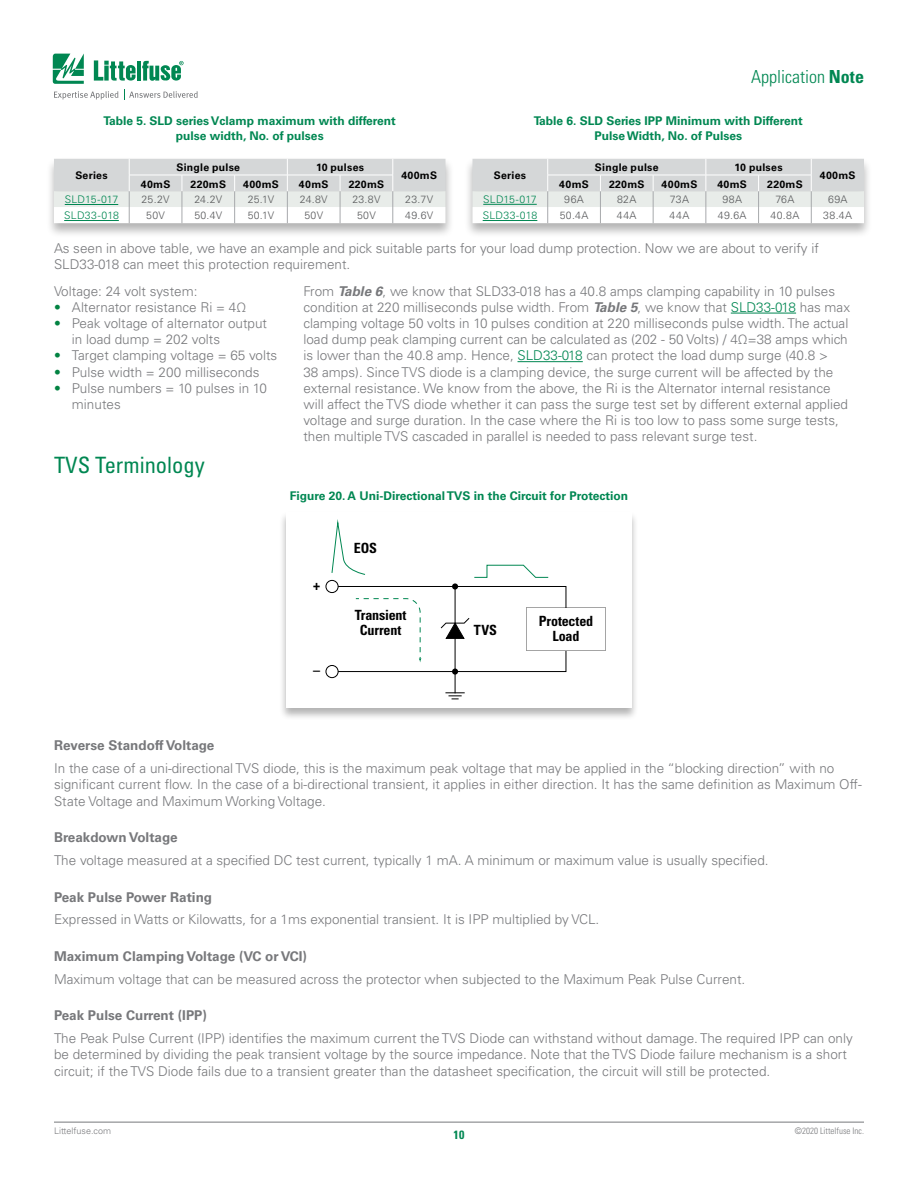
<style>
.page{position:relative;width:918px;height:1188px;background:#fff}
.page>*{position:absolute;margin:0;border:0;box-sizing:border-box;transform-origin:0 0}
.t1{font:condensed 22.5px "Univers LT Std";color:#008752}
.t2{font:300 condensed 18px "Univers LT Std";color:#008752}
.t3{font:700 condensed 14.1px/15.5px "Univers LT Std";letter-spacing:-.01em;color:#000;text-align:center}
.t4{font:300 13.5px/16.2px "Univers LT Std";color:#77787b}
.t5{font:700 13.5px "Univers LT Std";color:#77787b}
.t6{font:700 12px/14.4px "Univers LT Std";color:#008752;text-align:center}
.t7{font:700 condensed 12px "Univers LT Std";color:#008752}
.t8{font:700 10.5px "Univers LT Std";letter-spacing:.03em;color:#000}
.t9{font:300 10.5px "Univers LT Std";letter-spacing:.035em;color:#58595b}
.t10{font:300 10.5px "Univers LT Std";letter-spacing:.015em;color:#008752}
.t11{font:300 condensed 9px "Univers LT Std";color:#77787b}
.t12{font:300 9px "Univers LT Std";color:#77787b}
.s1{font-weight:700}
.s2{color:#028342}
.s3{font-weight:700;font-style:italic}
.s4{color:#008752}
.s5{font-stretch:normal}
</style>
<div class="page">
<hr style="left:54px;top:1122px;width:810px;height:1px;background:#77787b">
<svg style="left:53px;top:54px;width:31px;height:30px"></svg>
<hr style="left:137px;top:61px;width:4px;height:20px;background:#008752">
<svg style="left:142px;top:61px;width:42px;height:20px"></svg>
<svg style="left:94px;top:60px;width:42px;height:21px"></svg>
<svg style="left:54px;top:91px;width:64px;height:9px"></svg>
<svg style="left:124px;top:90px;width:74px;height:10px"></svg>
<div style="left:279px;top:511px;width:360px;height:210px;background:#000;opacity:.3"></div>
<div style="left:286px;top:512px;width:346px;height:196px;background:#fff"></div>
<div style="left:332px;top:586px;width:234px;height:86px;border:1px solid #000"></div>
<svg style="left:441px;top:618px;width:28px;height:21px"></svg>
<svg style="left:526px;top:607px;width:80px;height:44px"></svg>
<div style="left:452px;top:583px;width:6px;height:7px;background:#000;border-radius:50%"></div>
<hr style="left:455px;top:586px;width:1px;height:86px;background:#000">
<div style="left:326px;top:580px;width:12px;height:13px;background:#fff;border-radius:50%"></div>
<div style="left:326px;top:580px;width:12px;height:13px;border:1px solid #000;border-radius:50%"></div>
<div style="left:326px;top:665px;width:12px;height:13px;background:#fff;border-radius:50%"></div>
<div style="left:326px;top:665px;width:12px;height:13px;border:1px solid #000;border-radius:50%"></div>
<svg style="left:356px;top:598px;width:65px;height:64px"></svg>
<svg style="left:446px;top:669px;width:18px;height:31px"></svg>
<svg style="left:331px;top:523px;width:34px;height:52px"></svg>
<svg style="left:474px;top:565px;width:74px;height:13px"></svg>
<div style="left:45px;top:157px;width:409px;height:82px;background:#000;opacity:.3"></div>
<svg style="left:54px;top:159px;width:392px;height:64px"></svg>
<hr style="left:65px;top:204px;width:53px;height:1px;background:#008752">
<hr style="left:64px;top:220px;width:55px;height:1px;background:#008752">
<div style="left:464px;top:157px;width:409px;height:82px;background:#000;opacity:.3"></div>
<svg style="left:472px;top:159px;width:392px;height:64px"></svg>
<hr style="left:483px;top:204px;width:54px;height:1px;background:#008752">
<hr style="left:483px;top:220px;width:54px;height:1px;background:#008752">
<hr style="left:731px;top:313px;width:65px;height:1px;background:#008752">
<hr style="left:518px;top:361px;width:65px;height:1px;background:#008752">
<h2 class="t2" style="left:751px;top:66px;width:114px">Application <span class="s1">Note</span></h2>
<p class="t6" style="left:104px;top:114px;width:294px">Table 5. SLD series Vclamp maximum with different pulse width, No. of pulses</p>
<p class="t6" style="left:534px;top:114px;width:271px">Table 6. SLD Series IPP Minimum with Different<br>Pulse Width, No. of Pulses</p>
<p class="t8" style="left:75px;top:169px;width:34px">Series</p>
<p class="t8" style="left:176px;top:161px;width:65px">Single pulse</p>
<p class="t8" style="left:316px;top:161px;width:50px">10 pulses</p>
<p class="t8" style="left:141px;top:178px;width:31px">40mS</p>
<p class="t8" style="left:191px;top:178px;width:37px">220mS</p>
<p class="t8" style="left:243px;top:178px;width:37px">400mS</p>
<p class="t8" style="left:299px;top:178px;width:31px">40mS</p>
<p class="t8" style="left:349px;top:178px;width:37px">220mS</p>
<p class="t8" style="left:401px;top:169px;width:37px">400mS</p>
<p class="t8" style="left:494px;top:169px;width:34px">Series</p>
<p class="t8" style="left:595px;top:161px;width:65px">Single pulse</p>
<p class="t8" style="left:735px;top:161px;width:50px">10 pulses</p>
<p class="t8" style="left:559px;top:178px;width:31px">40mS</p>
<p class="t8" style="left:609px;top:178px;width:37px">220mS</p>
<p class="t8" style="left:662px;top:178px;width:37px">400mS</p>
<p class="t8" style="left:717px;top:178px;width:31px">40mS</p>
<p class="t8" style="left:767px;top:178px;width:37px">220mS</p>
<p class="t8" style="left:820px;top:169px;width:37px">400mS</p>
<p class="t10" style="left:65px;top:193px;width:55px">SLD15-017</p>
<p class="t9" style="left:142px;top:193px;width:29px">25.2V</p>
<p class="t9" style="left:194px;top:193px;width:29px">24.2V</p>
<p class="t9" style="left:248px;top:193px;width:28px">25.1V</p>
<p class="t9" style="left:300px;top:193px;width:29px">24.8V</p>
<p class="t9" style="left:352px;top:193px;width:30px">23.8V</p>
<p class="t9" style="left:405px;top:193px;width:29px">23.7V</p>
<p class="t10" style="left:64px;top:209px;width:56px">SLD33-018</p>
<p class="t9" style="left:146px;top:209px;width:20px">50V</p>
<p class="t9" style="left:194px;top:209px;width:29px">50.4V</p>
<p class="t9" style="left:248px;top:209px;width:28px">50.1V</p>
<p class="t9" style="left:304px;top:209px;width:20px">50V</p>
<p class="t9" style="left:357px;top:209px;width:20px">50V</p>
<p class="t9" style="left:405px;top:209px;width:30px">49.6V</p>
<p class="t10" style="left:483px;top:193px;width:55px">SLD15-017</p>
<p class="t9" style="left:564px;top:193px;width:21px">96A</p>
<p class="t9" style="left:617px;top:193px;width:21px">82A</p>
<p class="t9" style="left:670px;top:193px;width:21px">73A</p>
<p class="t9" style="left:722px;top:193px;width:21px">98A</p>
<p class="t9" style="left:775px;top:193px;width:21px">76A</p>
<p class="t9" style="left:828px;top:193px;width:21px">69A</p>
<p class="t10" style="left:483px;top:209px;width:56px">SLD33-018</p>
<p class="t9" style="left:560px;top:209px;width:30px">50.4A</p>
<p class="t9" style="left:617px;top:209px;width:21px">44A</p>
<p class="t9" style="left:670px;top:209px;width:21px">44A</p>
<p class="t9" style="left:718px;top:209px;width:30px">49.6A</p>
<p class="t9" style="left:770px;top:209px;width:30px">40.8A</p>
<p class="t9" style="left:823px;top:209px;width:30px">38.4A</p>
<p class="t4" style="left:54px;top:240px;width:766px">As seen in above table, we have an example and pick suitable parts for your load dump protection. Now we are about to verify if<br>SLD33-018 can meet this protection requirement.</p>
<p class="t4" style="left:54px;top:283px;width:145px">Voltage: 24 volt system:</p>
<p class="t4" style="left:54px;top:299px;width:194px"><span class="s2">•</span> Alternator resistance Ri = 4Ω</p>
<p class="t4" style="left:72px;top:315px;width:197px;text-indent:-18px"><span class="s2">•</span> Peak voltage of alternator output in load dump = 202 volts</p>
<p class="t4" style="left:54px;top:347px;width:225px"><span class="s2">•</span> Target clamping voltage = 65 volts</p>
<p class="t4" style="left:54px;top:364px;width:207px"><span class="s2">•</span> Pulse width = 200 milliseconds</p>
<p class="t4" style="left:72px;top:380px;width:196px;text-indent:-18px"><span class="s2">•</span> Pulse numbers = 10 pulses in 10 minutes</p>
<p class="t4" style="left:303px;top:283px;width:548px">From <span class="s3">Table 6</span>, we know that SLD33-018 has a 40.8 amps clamping capability in 10 pulses condition at 220 milliseconds pulse width. From <span class="s3">Table 5</span>, we know that <span class="s4">SLD33-018</span> has max clamping voltage 50 volts in 10 pulses condition at 220 milliseconds pulse width. The actual load dump peak clamping current can be calculated as (202 - 50 Volts) / 4Ω=38 amps which is lower than the 40.8 amp. Hence, <span class="s4">SLD33-018</span> can protect the load dump surge (40.8 &gt;<br>38 amps). Since TVS diode is a clamping device, the surge current will be affected by the external resistance. We know from the above, the Ri is the Alternator internal resistance will affect the TVS diode whether it can pass the surge test set by different external applied voltage and surge duration. In the case where the Ri is too low to pass some surge tests, then multiple TVS cascaded in parallel is needed to pass relevant surge test.</p>
<h1 class="t1" style="left:54px;top:450px;width:152px">TVS Terminology</h1>
<p class="t6" style="left:290px;top:489px;width:340px">Figure 20. A Uni-Directional TVS in the Circuit for Protection</p>
<p class="t3" style="left:313px;top:577px;width:9px">+</p>
<p class="t3" style="left:313px;top:662px;width:9px">–</p>
<p class="t3" style="left:354px;top:540px;width:25px">EOS</p>
<p class="t3" style="left:355px;top:607px;width:53px">Transient<br>Current</p>
<p class="t3" style="left:474px;top:622px;width:25px">TVS</p>
<p class="t3" style="left:539px;top:613px;width:56px">Protected<br>Load</p>
<p class="t5" style="left:54px;top:738px;width:162px">Reverse Standoff Voltage</p>
<p class="t4" style="left:54px;top:760px;width:809px">In the case of a uni-directional TVS diode, this is the maximum peak voltage that may be applied in the “blocking direction” with no significant current flow. In the case of a bi-directional transient, it applies in either direction. It has the same definition as Maximum Off-<br>State Voltage and Maximum Working Voltage.</p>
<p class="t5" style="left:54px;top:829px;width:125px">Breakdown Voltage</p>
<p class="t4" style="left:54px;top:852px;width:716px">The voltage measured at a specified DC test current, typically 1 mA. A minimum or maximum value is usually specified.</p>
<p class="t5" style="left:54px;top:889px;width:160px">Peak Pulse Power Rating</p>
<p class="t4" style="left:54px;top:912px;width:547px">Expressed in Watts or Kilowatts, for a 1ms exponential transient. It is IPP multiplied by VCL.</p>
<p class="t5" style="left:54px;top:948px;width:255px">Maximum Clamping Voltage (VC or VCI)</p>
<p class="t4" style="left:54px;top:971px;width:693px">Maximum voltage that can be measured across the protector when subjected to the Maximum Peak Pulse Current.</p>
<p class="t5" style="left:54px;top:1008px;width:155px">Peak Pulse Current (IPP)</p>
<p class="t4" style="left:54px;top:1030px;width:800px">The Peak Pulse Current (IPP) identifies the maximum current the TVS Diode can withstand without damage. The required IPP can only be determined by dividing the peak transient voltage by the source impedance. Note that the TVS Diode failure mechanism is a short circuit; if the TVS Diode fails due to a transient greater than the datasheet specification, the circuit will still be protected.</p>
<p class="t12" style="left:54px;top:1125px;width:59px">Littelfuse.com</p>
<p class="t11" style="left:795px;top:1125px;width:71px"><span class="s5">©</span>2020 Littelfuse Inc.</p>
<p class="t7" style="left:453px;top:1128px;width:13px">10</p>
</div>
